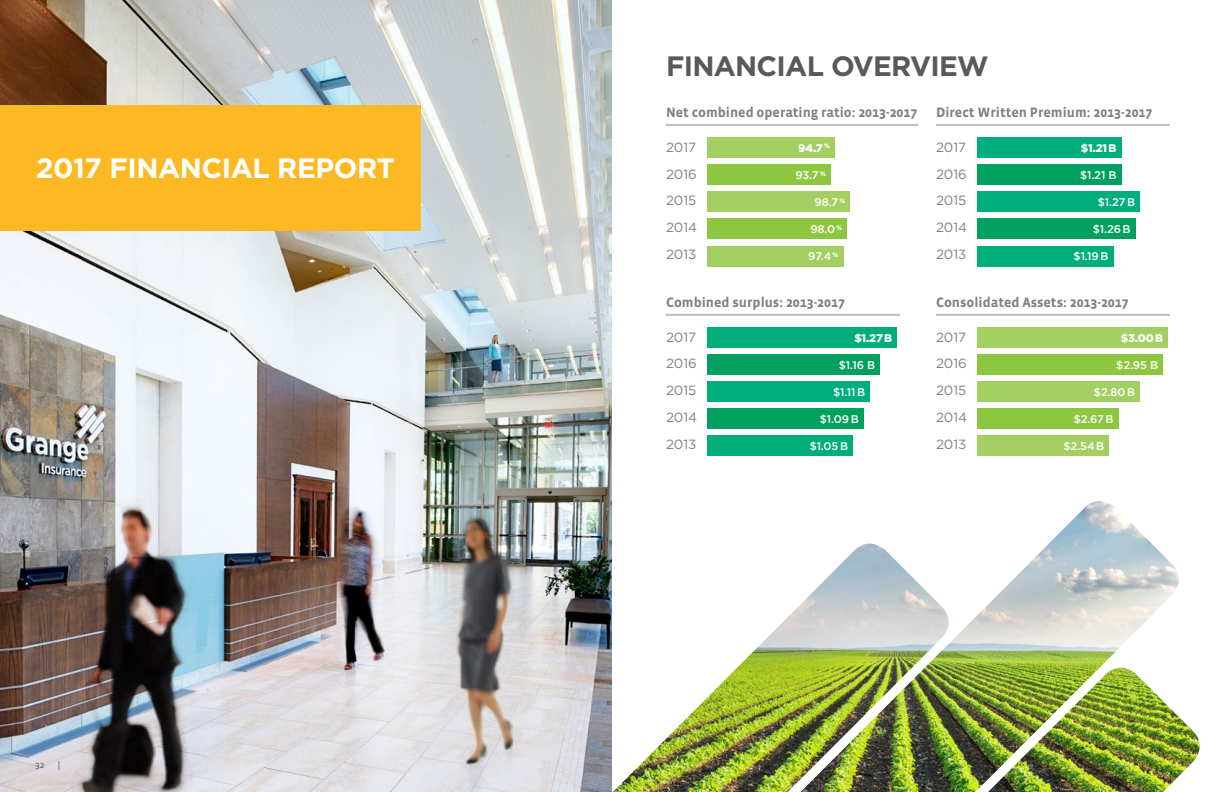
<style>
.page{position:relative;width:1224px;height:792px;background:#fff}
.page>*{position:absolute;margin:0;border:0;box-sizing:border-box;transform-origin:0 0}
.t1{font:700 28px "Gotham";letter-spacing:-.015em;color:#fff}
.t2{font:700 28px "Gotham";letter-spacing:-.025em;color:#58595b}
.t3{font:700 13.9px "Vista Sans OT";color:#807f83}
.t4{font:13.4px/26.7px "Gotham";letter-spacing:-.005em;color:#807f83;text-align:justify}
.t5{font:500 11.4px "Gotham";color:#fff}
.t6{font:500 11.1px "Gotham";letter-spacing:-.01em;color:#fff}
.t7{font:900 11.1px "Gotham";letter-spacing:-.01em;color:#fff}
.t8{font:9.5px "Vista Sans OT";color:#58595b}
</style>
<div class="page">
<hr style="left:666px;top:124px;width:252px;height:2px;background:#bfc1c3">
<div style="left:707px;top:137px;width:128px;height:21px;background:#a3cf62"></div>
<hr style="left:936px;top:124px;width:234px;height:2px;background:#bfc1c3">
<div style="left:977px;top:137px;width:145px;height:21px;background:#00ae7c"></div>
<hr style="left:666px;top:314px;width:234px;height:2px;background:#bfc1c3">
<div style="left:707px;top:327px;width:190px;height:21px;background:#00ae7c"></div>
<hr style="left:936px;top:314px;width:234px;height:2px;background:#bfc1c3">
<div style="left:977px;top:327px;width:191px;height:21px;background:#a3cf62"></div>
<div style="left:707px;top:191px;width:143px;height:21px;background:#a3cf62"></div>
<div style="left:707px;top:246px;width:137px;height:20px;background:#a3cf62"></div>
<div style="left:707px;top:219px;width:140px;height:20px;background:#8dc73f"></div>
<div style="left:707px;top:164px;width:124px;height:21px;background:#8dc73f"></div>
<div style="left:977px;top:191px;width:163px;height:21px;background:#00ae7c"></div>
<div style="left:977px;top:246px;width:137px;height:20px;background:#00ae7c"></div>
<div style="left:977px;top:219px;width:159px;height:20px;background:#00a160"></div>
<div style="left:977px;top:164px;width:145px;height:21px;background:#00a160"></div>
<div style="left:707px;top:381px;width:163px;height:21px;background:#00ae7c"></div>
<div style="left:707px;top:436px;width:146px;height:20px;background:#00ae7c"></div>
<div style="left:707px;top:408px;width:157px;height:21px;background:#00a160"></div>
<div style="left:707px;top:354px;width:173px;height:21px;background:#00a160"></div>
<div style="left:977px;top:381px;width:163px;height:21px;background:#a3cf62"></div>
<div style="left:977px;top:436px;width:132px;height:20px;background:#a3cf62"></div>
<div style="left:977px;top:408px;width:142px;height:21px;background:#8dc73f"></div>
<div style="left:977px;top:354px;width:186px;height:21px;background:#8dc73f"></div>
<img style="left:0;top:0;width:612px;height:792px">
<div style="left:0;top:105px;width:420px;height:126px;background:#fdb924"></div>
<img style="left:613px;top:501px;width:587px;height:291px">
<h1 class="t1" style="left:36px;top:150px;width:360px">2017 FINANCIAL REPORT</h1>
<p class="t8" style="left:35px;top:759px;width:11px">32</p>
<p class="t8" style="left:58px;top:759px;width:4px">|</p>
<h1 class="t2" style="left:666px;top:48px;width:324px">FINANCIAL OVERVIEW</h1>
<p class="t3" style="left:666px;top:105px;width:253px">Net combined operating ratio: 2013-2017</p>
<p class="t4" style="left:666px;top:133px;width:33px">2017<br>2016<br>2015<br>2014<br>2013</p>
<p class="t7" style="left:798px;top:141px;width:33px">94.7 <sup>%</sup></p>
<p class="t6" style="left:795px;top:168px;width:32px">93.7 <sup>%</sup></p>
<p class="t6" style="left:815px;top:195px;width:32px">98.7 <sup>%</sup></p>
<p class="t6" style="left:810px;top:222px;width:33px">98.0 <sup>%</sup></p>
<p class="t6" style="left:808px;top:249px;width:32px">97.4 <sup>%</sup></p>
<p class="t3" style="left:936px;top:105px;width:218px">Direct Written Premium: 2013-2017</p>
<p class="t4" style="left:936px;top:133px;width:33px">2017<br>2016<br>2015<br>2014<br>2013</p>
<p class="t7" style="left:1081px;top:141px;width:37px">$1.21 B</p>
<p class="t6" style="left:1080px;top:168px;width:38px">$1.21 B</p>
<p class="t6" style="left:1098px;top:195px;width:39px">$1.27 B</p>
<p class="t5" style="left:1093px;top:222px;width:39px">$1.26B</p>
<p class="t6" style="left:1074px;top:249px;width:36px">$1.19 B</p>
<p class="t3" style="left:666px;top:295px;width:181px">Combined surplus: 2013-2017</p>
<p class="t4" style="left:666px;top:323px;width:33px">2017<br>2016<br>2015<br>2014<br>2013</p>
<p class="t7" style="left:854px;top:330px;width:39px">$1.27 B</p>
<p class="t6" style="left:839px;top:358px;width:38px">$1.16 B</p>
<p class="t6" style="left:833px;top:385px;width:33px">$1.11 B</p>
<p class="t6" style="left:820px;top:412px;width:40px">$1.09 B</p>
<p class="t6" style="left:810px;top:439px;width:40px">$1.05 B</p>
<p class="t3" style="left:936px;top:295px;width:194px">Consolidated Assets: 2013-2017</p>
<p class="t4" style="left:936px;top:323px;width:33px">2017<br>2016<br>2015<br>2014<br>2013</p>
<p class="t7" style="left:1121px;top:330px;width:44px">$3.00 B</p>
<p class="t6" style="left:1116px;top:358px;width:43px">$2.95 B</p>
<p class="t6" style="left:1094px;top:385px;width:43px">$2.80 B</p>
<p class="t6" style="left:1074px;top:412px;width:41px">$2.67 B</p>
<p class="t6" style="left:1064px;top:439px;width:42px">$2.54 B</p>
</div>
